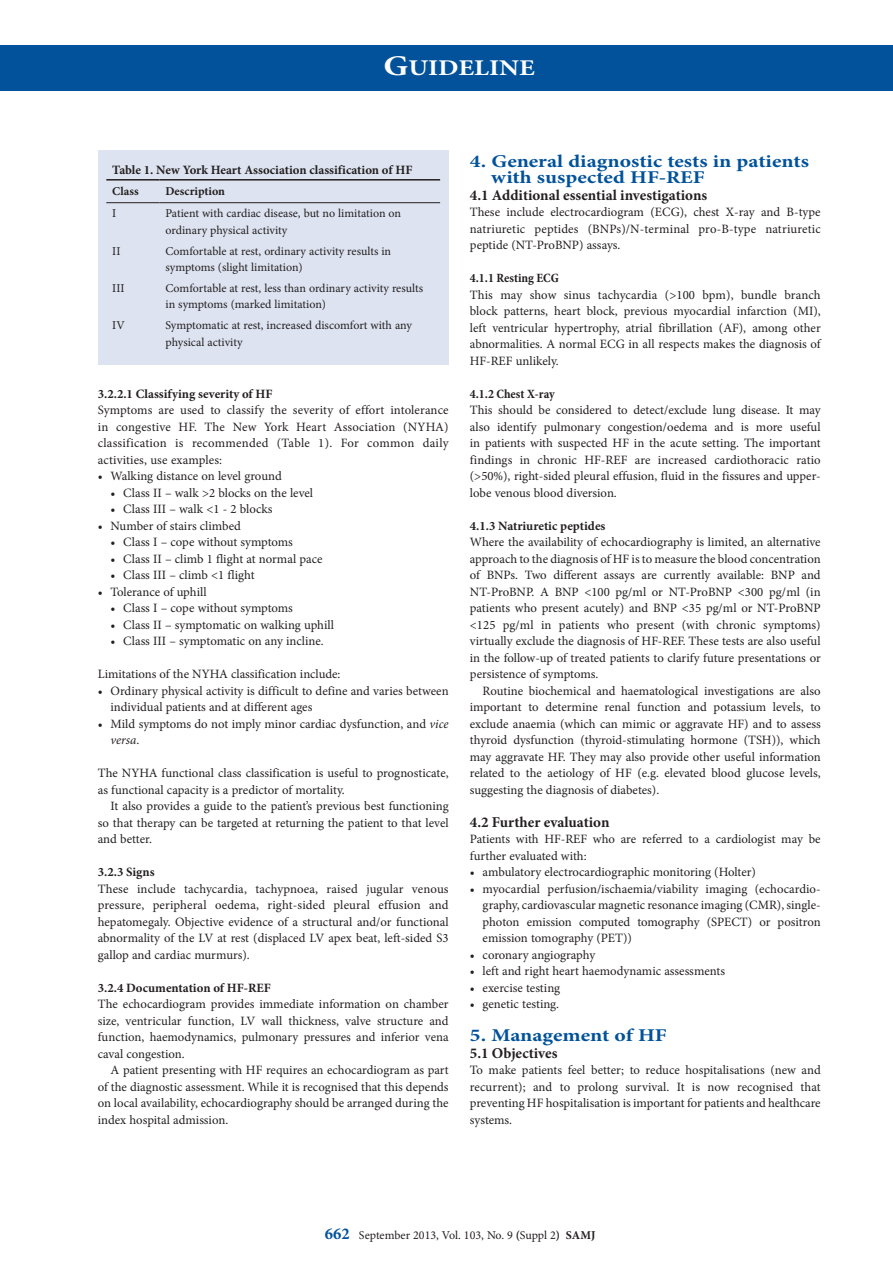
<style>
.page{position:relative;width:893px;height:1263px;background:#fff}
.page>*{position:absolute;margin:0;border:0;box-sizing:border-box;transform-origin:0 0}
.t1{font:700 22.5px "Minion Pro";color:#fff;scale:1.2 1}
.B_HEAD{font:700 18px/16.5px "Minion Pro";color:#01529a;scale:1.2 1}
.C_HEAD{font:700 15px "Minion Pro";color:#231f20}
.BODY_TEXT_1ST_PARAGR{font:12.75px/16.5px "Minion Pro";color:#231f20;text-align:justify}
.BODY_TEXT_INDENT{font:12.75px/16.5px "Minion Pro";color:#231f20;text-align:justify}
.D_HEAD{font:700 12.75px "Minion Pro";color:#231f20}
.TABLE_HEAD{font:700 12.75px "Minion Pro";color:#231f20}
.D_HEAD-2{font:700 condensed 12.75px "Minion Pro";color:#231f20}
.TABLE_COPY{font:12px/16.5px "Minion Pro";color:#231f20}
.TABLE_FIELD_NAME{font:700 12px "Minion Pro";color:#231f20}
.s1{font-size:28.5px}
.s2{font-style:italic}
.s3{font-weight:700;font-size:16.5px;color:#01529a}
.s4{font-weight:700}
</style>
<div class="page">
<div style="left:0;top:45px;width:893px;height:45px;background:#01529a"></div>
<div style="left:98px;top:150px;width:351px;height:215px;background:#dde3f0"></div>
<hr style="left:106px;top:179px;width:53px;height:2px;background:#231f20">
<hr style="left:159px;top:179px;width:281px;height:2px;background:#231f20">
<hr style="left:106px;top:202px;width:53px;height:1px;background:#231f20">
<hr style="left:159px;top:202px;width:281px;height:1px;background:#231f20">
<h1 class="t1" style="left:384px;top:52px;width:128px"><span class="s1">G</span>UIDELINE</h1>
<p class="TABLE_HEAD" style="left:112px;top:161px;width:302px">Table 1. New York Heart Association classification of HF</p>
<p class="TABLE_FIELD_NAME" style="left:112px;top:182px;width:28px">Class</p>
<p class="TABLE_FIELD_NAME" style="left:165px;top:182px;width:61px">Description</p>
<p class="TABLE_COPY" style="left:112px;top:205px;width:6px">I</p>
<p class="TABLE_COPY" style="left:165px;top:205px;width:237px">Patient with cardiac disease, but no limitation on ordinary physical activity</p>
<p class="TABLE_COPY" style="left:112px;top:243px;width:10px">II</p>
<p class="TABLE_COPY" style="left:165px;top:243px;width:227px">Comfortable at rest, ordinary activity results in symptoms (slight limitation)</p>
<p class="TABLE_COPY" style="left:112px;top:280px;width:14px">III</p>
<p class="TABLE_COPY" style="left:165px;top:280px;width:259px">Comfortable at rest, less than ordinary activity results in symptoms (marked limitation)</p>
<p class="TABLE_COPY" style="left:112px;top:317px;width:14px">IV</p>
<p class="TABLE_COPY" style="left:165px;top:317px;width:248px">Symptomatic at rest, increased discomfort with any physical activity</p>
<h4 class="D_HEAD" style="left:98px;top:384px;width:176px">3.2.2.1 Classifying severity of HF</h4>
<p class="BODY_TEXT_1ST_PARAGR" style="left:98px;top:402px;width:352px">Symptoms are used to classify the severity of effort intolerance in congestive HF. The New York Heart Association (NYHA) classification is recommended (Table 1). For common daily activities, use examples:</p>
<p class="BODY_TEXT_1ST_PARAGR" style="left:98px;top:468px;width:185px">• Walking distance on level ground</p>
<p class="BODY_TEXT_1ST_PARAGR" style="left:111px;top:484px;width:204px">• Class II – walk &gt;2 blocks on the level</p>
<p class="BODY_TEXT_1ST_PARAGR" style="left:111px;top:501px;width:163px">• Class III – walk &lt;1 - 2 blocks</p>
<p class="BODY_TEXT_1ST_PARAGR" style="left:98px;top:517px;width:145px">• Number of stairs climbed</p>
<p class="BODY_TEXT_1ST_PARAGR" style="left:111px;top:534px;width:184px">• Class I – cope without symptoms</p>
<p class="BODY_TEXT_1ST_PARAGR" style="left:111px;top:550px;width:214px">• Class II – climb 1 flight at normal pace</p>
<p class="BODY_TEXT_1ST_PARAGR" style="left:111px;top:567px;width:146px">• Class III – climb &lt;1 flight</p>
<p class="BODY_TEXT_1ST_PARAGR" style="left:98px;top:583px;width:110px">• Tolerance of uphill</p>
<p class="BODY_TEXT_1ST_PARAGR" style="left:111px;top:600px;width:184px">• Class I – cope without symptoms</p>
<p class="BODY_TEXT_1ST_PARAGR" style="left:111px;top:616px;width:225px">• Class II – symptomatic on walking uphill</p>
<p class="BODY_TEXT_1ST_PARAGR" style="left:111px;top:633px;width:215px">• Class III – symptomatic on any incline.</p>
<p class="BODY_TEXT_1ST_PARAGR" style="left:98px;top:666px;width:244px">Limitations of the NYHA classification include:</p>
<p class="BODY_TEXT_1ST_PARAGR" style="left:111px;top:682px;width:340px;text-indent:-13px">• Ordinary physical activity is difficult to define and varies between individual patients and at different ages</p>
<p class="BODY_TEXT_1ST_PARAGR" style="left:111px;top:715px;width:340px;text-indent:-13px">• Mild symptoms do not imply minor cardiac dysfunction, and <span class="s2">vice versa</span>.</p>
<p class="BODY_TEXT_1ST_PARAGR" style="left:98px;top:765px;width:352px">The NYHA functional class classification is useful to prognosticate, as functional capacity is a predictor of mortality.</p>
<p class="BODY_TEXT_INDENT" style="left:98px;top:798px;width:352px;text-indent:13px">It also provides a guide to the patient’s previous best functioning so that therapy can be targeted at returning the patient to that level and better.</p>
<h4 class="D_HEAD" style="left:98px;top:863px;width:58px">3.2.3 Signs</h4>
<p class="BODY_TEXT_1ST_PARAGR" style="left:98px;top:880px;width:352px">These include tachycardia, tachypnoea, raised jugular venous pressure, peripheral oedema, right-sided pleural effusion and hepatomegaly. Objective evidence of a structural and/or functional abnormality of the LV at rest (displaced LV apex beat, left-sided S3 gallop and cardiac murmurs).</p>
<h4 class="D_HEAD" style="left:98px;top:979px;width:175px">3.2.4 Documentation of HF-REF</h4>
<p class="BODY_TEXT_1ST_PARAGR" style="left:98px;top:996px;width:352px">The echocardiogram provides immediate information on chamber size, ventricular function, LV wall thickness, valve structure and function, haemodynamics, pulmonary pressures and inferior vena caval congestion.</p>
<p class="BODY_TEXT_INDENT" style="left:98px;top:1062px;width:352px;text-indent:13px">A patient presenting with HF requires an echocardiogram as part of the diagnostic assessment. While it is recognised that this depends on local availability, echocardiography should be arranged during the index hospital admission.</p>
<h2 class="B_HEAD" style="left:491px;top:152px;width:266px;text-indent:-21px">4. General diagnostic tests in patients with suspected HF-REF</h2>
<h3 class="C_HEAD" style="left:470px;top:184px;width:239px">4.1 Additional essential investigations</h3>
<p class="BODY_TEXT_1ST_PARAGR" style="left:470px;top:204px;width:352px">These include electrocardiogram (ECG), chest X-ray and B-type natriuretic peptides (BNPs)/N-terminal pro-B-type natriuretic peptide (NT-ProBNP) assays.</p>
<h4 class="D_HEAD-2" style="left:470px;top:269px;width:90px">4.1.1 Resting ECG</h4>
<p class="BODY_TEXT_1ST_PARAGR" style="left:470px;top:286px;width:352px">This may show sinus tachycardia (&gt;100 bpm), bundle branch block patterns, heart block, previous myocardial infarction (MI), left ventricular hypertrophy, atrial fibrillation (AF), among other abnormalities. A normal ECG in all respects makes the diagnosis of HF-REF unlikely.</p>
<h4 class="D_HEAD-2" style="left:470px;top:385px;width:86px">4.1.2 Chest X-ray</h4>
<p class="BODY_TEXT_1ST_PARAGR" style="left:470px;top:402px;width:352px">This should be considered to detect/exclude lung disease. It may also identify pulmonary congestion/oedema and is more useful in patients with suspected HF in the acute setting. The important findings in chronic HF-REF are increased cardiothoracic ratio (&gt;50%), right-sided pleural effusion, fluid in the fissures and upper&shy;lobe venous blood diversion.</p>
<h4 class="D_HEAD" style="left:470px;top:516px;width:137px">4.1.3 Natriuretic peptides</h4>
<p class="BODY_TEXT_1ST_PARAGR" style="left:470px;top:534px;width:352px">Where the availability of echocardiography is limited, an alternative approach to the diagnosis of HF is to measure the blood concentration of BNPs. Two different assays are currently available: BNP and NT-ProBNP. A BNP &lt;100 pg/ml or NT-ProBNP &lt;300 pg/ml (in patients who present acutely) and BNP &lt;35 pg/ml or NT-ProBNP &lt;125 pg/ml in patients who present (with chronic symptoms) virtually exclude the diagnosis of HF-REF. These tests are also useful in the follow-up of treated patients to clarify future presentations or persistence of symptoms.</p>
<p class="BODY_TEXT_INDENT" style="left:470px;top:682px;width:352px;text-indent:13px">Routine biochemical and haematological investigations are also important to determine renal function and potassium levels, to exclude anaemia (which can mimic or aggravate HF) and to assess thyroid dysfunction (thyroid-stimulating hormone (TSH)), which may aggravate HF. They may also provide other useful information related to the aetiology of HF (e.g. elevated blood glucose levels, suggesting the diagnosis of diabetes).</p>
<h3 class="C_HEAD" style="left:470px;top:811px;width:141px">4.2 Further evaluation</h3>
<p class="BODY_TEXT_1ST_PARAGR" style="left:470px;top:831px;width:352px">Patients with HF-REF who are referred to a cardiologist may be further evaluated with:</p>
<p class="BODY_TEXT_1ST_PARAGR" style="left:470px;top:864px;width:288px">• ambulatory electrocardiographic monitoring (Holter)</p>
<p class="BODY_TEXT_1ST_PARAGR" style="left:483px;top:880px;width:340px;text-indent:-13px">• myocardial perfusion/ischaemia/viability imaging (echocardio&shy;graphy, cardiovascular magnetic resonance imaging (CMR), single&shy;photon emission computed tomography (SPECT) or positron emission tomography (PET))</p>
<p class="BODY_TEXT_1ST_PARAGR" style="left:470px;top:946px;width:127px">• coronary angiography</p>
<p class="BODY_TEXT_1ST_PARAGR" style="left:470px;top:963px;width:257px">• left and right heart haemodynamic assessments</p>
<p class="BODY_TEXT_1ST_PARAGR" style="left:470px;top:979px;width:92px">• exercise testing</p>
<p class="BODY_TEXT_1ST_PARAGR" style="left:470px;top:996px;width:91px">• genetic testing.</p>
<h2 class="B_HEAD" style="left:470px;top:1027px;width:166px">5. Management of HF</h2>
<h3 class="C_HEAD" style="left:470px;top:1042px;width:89px">5.1 Objectives</h3>
<p class="BODY_TEXT_1ST_PARAGR" style="left:470px;top:1062px;width:352px">To make patients feel better; to reduce hospitalisations (new and recurrent); and to prolong survival. It is now recognised that preventing HF hospitalisation is important for patients and healthcare systems.</p>
<p class="TABLE_COPY" style="left:325px;top:1227px;width:272px"><span class="s3">662</span> September 2013, Vol. 103, No. 9 <span class="s4">(</span>Suppl 2<span class="s4">) SAMJ</span></p>
</div>
